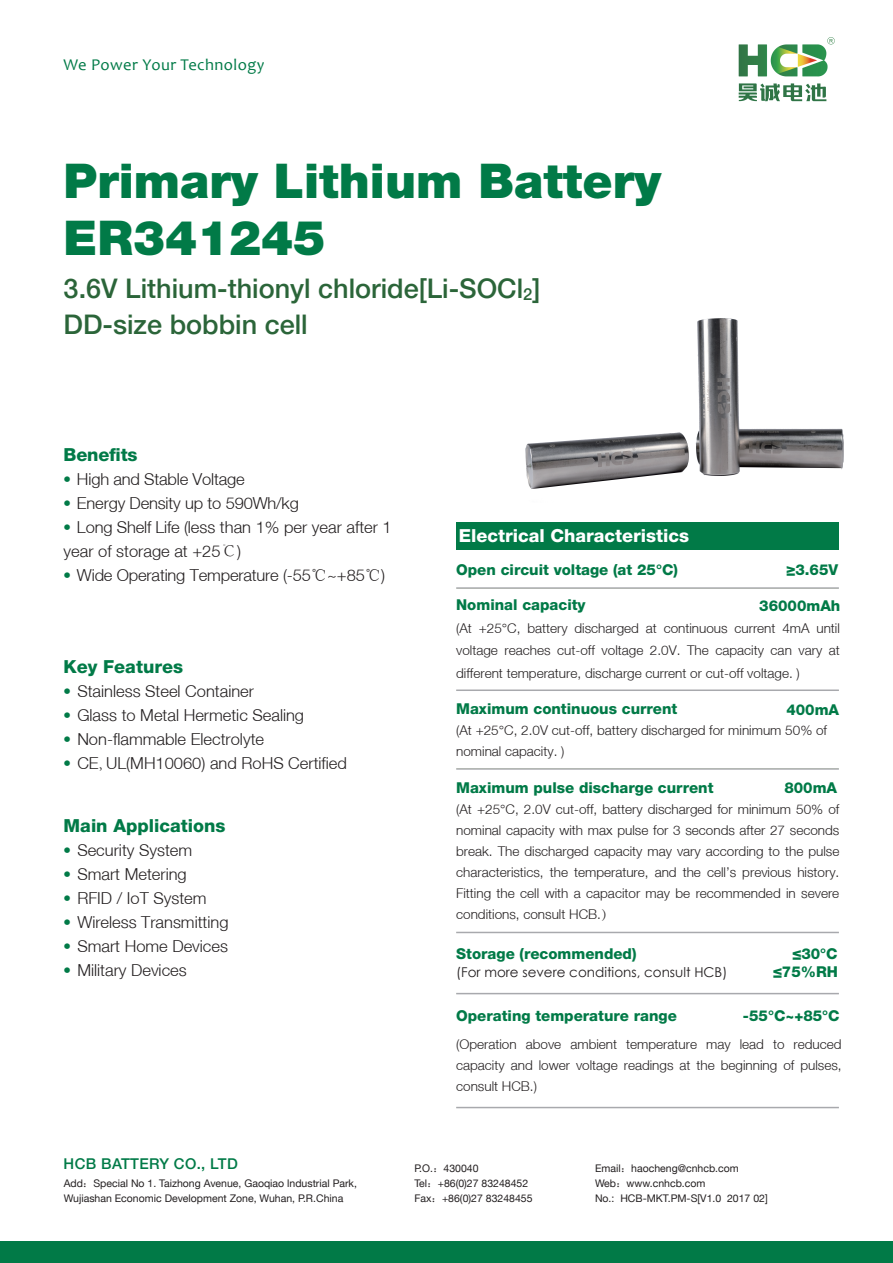
<style>
.page{position:relative;width:893px;height:1263px;background:#fff}
.page>*{position:absolute;margin:0;border:0;box-sizing:border-box;transform-origin:0 0}
.t1{font:900 48px/57px "Helvetica Neue LT Pro";color:#017a47}
.t2{font:500 27px/35.8px "Helvetica Neue LT";color:#2b6539}
.t3{font:800 18px "Helvetica Neue LT Pro";color:#017a47}
.t4{font:800 18px "Helvetica Neue LT Pro";color:#fff}
.t5{font:300 16.5px/24px "Helvetica Neue LT";color:#231f20}
.t6{font:16.5px "Candara";letter-spacing:.025em;color:#017a47}
.t7{font:800 15px "Helvetica Neue LT Pro";color:#017a47}
.t8{font:500 14.85px "Helvetica Neue LT";letter-spacing:.025em;color:#017a47}
.t9{font:300 13.5px/21px "Helvetica Neue LT";color:#231f20;text-align:justify}
.t10{font:13.5px "Century Gothic";color:#231f20}
.t11{font:10.5px/15px "Helvetica Neue LT";color:#231f20}
.s1{font-size:16.5px}
.s2{font-family:"Adobe Song Std"}
.s3{font-family:"FZZXHJW GB1 0 G Bpc EUC H";font-weight:400}
.s4{font-family:"Hiragino Sans GB W3 G Bpc EUC H"}
</style>
<div class="page">
<div style="left:456px;top:522px;width:383px;height:28px;background:#017a47"></div>
<hr style="left:456px;top:587px;width:383px;height:2px;background:#a8a9ad">
<hr style="left:456px;top:689px;width:383px;height:2px;background:#a8a9ad">
<hr style="left:456px;top:768px;width:383px;height:2px;background:#a8a9ad">
<hr style="left:456px;top:932px;width:383px;height:1px;background:#a8a9ad">
<hr style="left:456px;top:993px;width:383px;height:1px;background:#a8a9ad">
<hr style="left:456px;top:1107px;width:383px;height:1px;background:#a8a9ad">
<div style="left:0;top:1242px;width:893px;height:21px;background:#017a47"></div>
<img style="left:525px;top:318px;width:319px;height:171px">
<img style="left:738px;top:37px;width:97px;height:65px">
<p class="t6" style="left:64px;top:55px;width:202px">We Power Your Technology</p>
<h1 class="t1" style="left:64px;top:152px;width:599px">Primary Lithium Battery<br>ER341245</h1>
<h2 class="t2" style="left:64px;top:270px;width:478px">3.6V Lithium-thionyl chloride[Li-SOCl<span class="s1">2</span>]<br>DD-size bobbin cell</h2>
<h3 class="t3" style="left:64px;top:444px;width:75px">Benefits</h3>
<p class="t5" style="left:64px;top:467px;width:183px"><sup>●</sup> High and Stable Voltage</p>
<p class="t5" style="left:64px;top:491px;width:237px"><sup>●</sup> Energy Density up to 590Wh/kg</p>
<p class="t5" style="left:64px;top:515px;width:330px"><sup>●</sup> Long Shelf Life (less than 1% per year after 1 year of storage at +25<span class="s2">℃</span>)</p>
<p class="t5" style="left:64px;top:563px;width:323px"><sup>●</sup> Wide Operating Temperature (-55<span class="s3">℃</span>~+85<span class="s3">℃</span>)</p>
<h3 class="t3" style="left:64px;top:656px;width:121px">Key Features</h3>
<p class="t5" style="left:64px;top:678px;width:192px"><sup>●</sup> Stainless Steel Container</p>
<p class="t5" style="left:64px;top:702px;width:242px"><sup>●</sup> Glass to Metal Hermetic Sealing</p>
<p class="t5" style="left:64px;top:726px;width:202px"><sup>●</sup> Non-flammable Electrolyte</p>
<p class="t5" style="left:64px;top:750px;width:285px"><sup>●</sup> CE<span class="s2">,</span> UL(MH10060) and RoHS Certified</p>
<h3 class="t3" style="left:64px;top:814px;width:163px">Main Applications</h3>
<p class="t5" style="left:64px;top:837px;width:130px"><sup>●</sup> Security System</p>
<p class="t5" style="left:64px;top:861px;width:125px"><sup>●</sup> Smart Metering</p>
<p class="t5" style="left:64px;top:885px;width:144px"><sup>●</sup> RFID / IoT System</p>
<p class="t5" style="left:64px;top:909px;width:166px"><sup>●</sup> Wireless Transmitting</p>
<p class="t5" style="left:64px;top:933px;width:166px"><sup>●</sup> Smart Home Devices</p>
<p class="t5" style="left:64px;top:957px;width:125px"><sup>●</sup> Military Devices</p>
<p class="t8" style="left:64px;top:1155px;width:176px">HCB BATTERY CO., LTD</p>
<p class="t11" style="left:64px;top:1176px;width:295px">Add<span class="s4">：</span>Special No 1. Taizhong Avenue, Gaoqiao lndustrial Park,<br>Wujiashan Economic Development Zone, Wuhan, P.R.China</p>
<h3 class="t4" style="left:459px;top:525px;width:232px">Electrical Characteristics</h3>
<p class="t7" style="left:456px;top:561px;width:223px">Open circuit voltage (at 25°C)</p>
<p class="t7" style="left:786px;top:561px;width:53px">≥3.65V</p>
<p class="t7" style="left:456px;top:596px;width:131px">Nominal capacity</p>
<p class="t9" style="left:456px;top:616px;width:385px;line-height:22.5px">(At +25°C, battery discharged at continuous current 4mA until voltage reaches cut-off voltage 2.0V. The capacity can vary at different temperature, discharge current or cut-off voltage. )</p>
<p class="t7" style="left:759px;top:597px;width:83px">36000mAh</p>
<p class="t7" style="left:456px;top:700px;width:223px">Maximum continuous current</p>
<p class="t9" style="left:456px;top:719px;width:372px">(At +25°C, 2.0V cut-off, battery discharged for minimum 50% of nominal capacity. )</p>
<p class="t7" style="left:786px;top:701px;width:54px">400mA</p>
<p class="t7" style="left:456px;top:778px;width:259px">Maximum pulse discharge current</p>
<p class="t7" style="left:784px;top:778px;width:54px">800mA</p>
<p class="t9" style="left:456px;top:798px;width:385px">(At +25°C, 2.0V cut-off, battery discharged for minimum 50% of nominal capacity with max pulse for 3 seconds after 27 seconds break. The discharged capacity may vary according to the pulse characteristics, the temperature, and the cell’s previous history.<br>Fitting the cell with a capacitor may be recommended in severe conditions, consult HCB.<span class="s2">）</span></p>
<p class="t7" style="left:456px;top:945px;width:182px">Storage (recommended)</p>
<p class="t7" style="left:792px;top:945px;width:47px">≤30°C</p>
<p class="t10" style="left:456px;top:962px;width:273px">(For more severe conditions, consult HCB)</p>
<p class="t7" style="left:773px;top:963px;width:67px">≤75%RH</p>
<p class="t7" style="left:456px;top:1007px;width:222px">Operating temperature range</p>
<p class="t7" style="left:743px;top:1007px;width:98px">-55°C~+85°C</p>
<p class="t9" style="left:456px;top:1033px;width:387px">(Operation above ambient temperature may lead to reduced capacity and lower voltage readings at the beginning of pulses, consult HCB.)</p>
<p class="t11" style="left:414px;top:1161px;width:120px">P.O.<span class="s4">：</span>430040<br>Tel<span class="s4">：</span>+86(0)27 83248452<br>Fax<span class="s4">：</span>+86(0)27 83248455</p>
<p class="t11" style="left:595px;top:1161px;width:174px">Email<span class="s4">：</span>haocheng@cnhcb.com<br>Web<span class="s4">：</span>www.cnhcb.com<br>No.: HCB-MKT.PM-S[V1.0 2017 02]</p>
</div>
